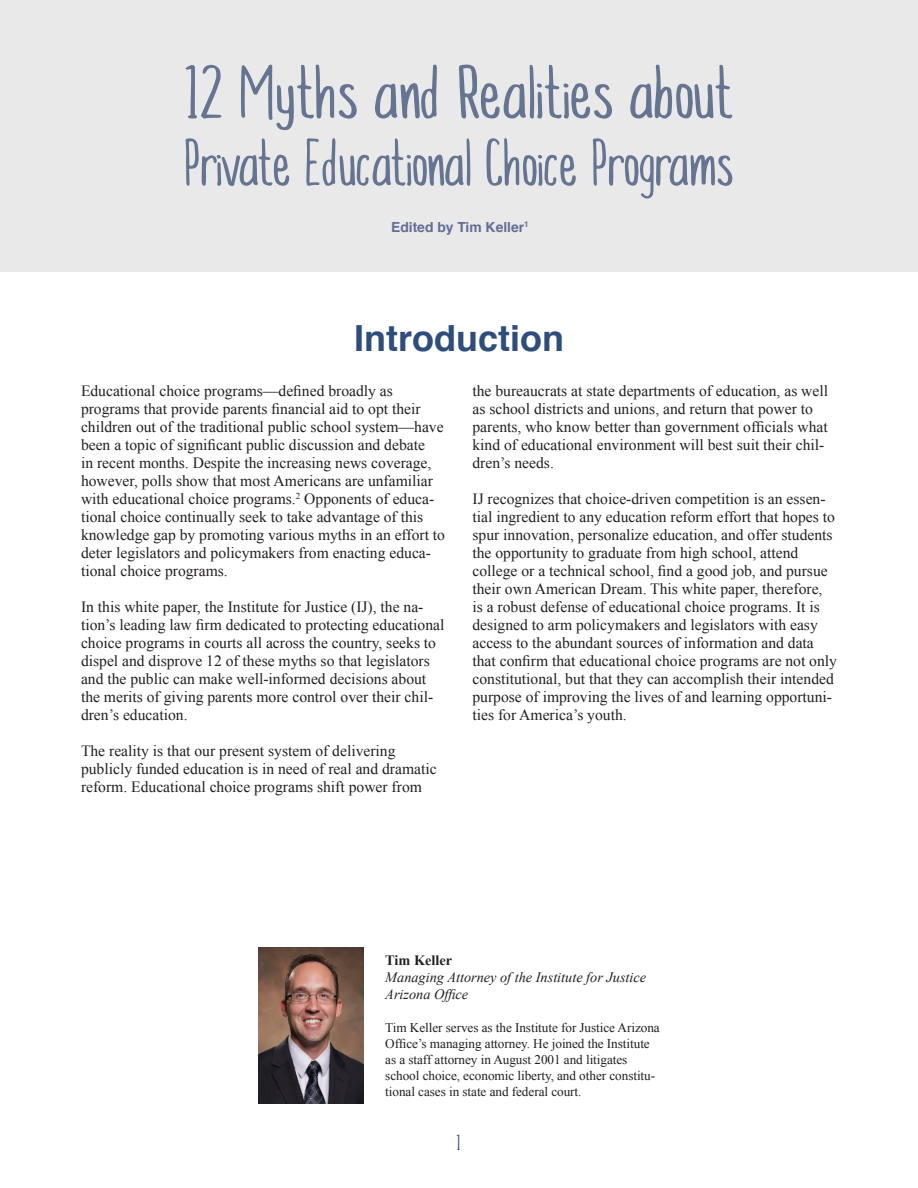
<style>
.page{position:relative;width:918px;height:1188px;background:#fff}
.page>*{position:absolute;margin:0;border:0;box-sizing:border-box;transform-origin:0 0}
.t1{font:700 36px "Helvetica";color:#2f4d7b}
.t2{font:21px "Malam";color:#2f4d7b}
.t3{font:15.6px/18px "Times New Roman";color:#231f20}
.t4{font:italic 14.25px/17.1px "Times New Roman";color:#231f20}
.t5{font:700 14.25px "Times New Roman";color:#231f20}
.t6{font:700 13.8px "Helvetica";color:#636c93}
.t7{font:13.2px/15.9px "Times New Roman";letter-spacing:-.005em;color:#231f20}
</style>
<div class="page">
<div style="left:0;top:0;width:918px;height:271px;background:#e9e9e9"></div>
<img style="left:258px;top:948px;width:106px;height:156px">
<svg style="left:186px;top:138px;width:546px;height:61px"></svg>
<svg style="left:186px;top:64px;width:546px;height:66px"></svg>
<p class="t6" style="left:391px;top:216px;width:139px">Edited by Tim Keller<sup>1</sup></p>
<h1 class="t1" style="left:354px;top:309px;width:211px">Introduction</h1>
<p class="t3" style="left:81px;top:382px;width:366px">Educational choice programs—defined broadly as programs that provide parents financial aid to opt their children out of the traditional public school system—have been a topic of significant public discussion and debate<br>in recent months. Despite the increasing news coverage, however, polls show that most Americans are unfamiliar with educational choice programs.<sup>2</sup> Opponents of educa&shy;tional choice continually seek to take advantage of this knowledge gap by promoting various myths in an effort to deter legislators and policymakers from enacting educa&shy;tional choice programs.</p>
<p class="t3" style="left:81px;top:598px;width:365px">In this white paper, the Institute for Justice (IJ), the na&shy;tion’s leading law firm dedicated to protecting educational choice programs in courts all across the country, seeks to dispel and disprove 12 of these myths so that legislators and the public can make well-informed decisions about the merits of giving parents more control over their chil&shy;dren’s education.</p>
<p class="t3" style="left:81px;top:742px;width:357px">The reality is that our present system of delivering publicly funded education is in need of real and dramatic reform. Educational choice programs shift power from</p>
<p class="t3" style="left:472px;top:382px;width:357px">the bureaucrats at state departments of education, as well as school districts and unions, and return that power to parents, who know better than government officials what kind of educational environment will best suit their chil&shy;dren’s needs.</p>
<p class="t3" style="left:472px;top:490px;width:366px">IJ recognizes that choice-driven competition is an essen&shy;tial ingredient to any education reform effort that hopes to spur innovation, personalize education, and offer students the opportunity to graduate from high school, attend college or a technical school, find a good job, and pursue their own American Dream. This white paper, therefore,<br>is a robust defense of educational choice programs. It is designed to arm policymakers and legislators with easy access to the abundant sources of information and data that confirm that educational choice programs are not only constitutional, but that they can accomplish their intended purpose of improving the lives of and learning opportuni&shy;ties for America’s youth.</p>
<p class="t5" style="left:385px;top:950px;width:68px">Tim Keller</p>
<p class="t4" style="left:385px;top:968px;width:262px">Managing Attorney of the Institute for Justice<br>Arizona Office</p>
<p class="t7" style="left:385px;top:1020px;width:276px">Tim Keller serves as the Institute for Justice Arizona Office’s managing attorney. He joined the Institute as a staff attorney in August 2001 and litigates school choice, economic liberty, and other constitu&shy;tional cases in state and federal court.</p>
<h2 class="t2" style="left:457px;top:1134px;width:6px">1</h2>
</div>
